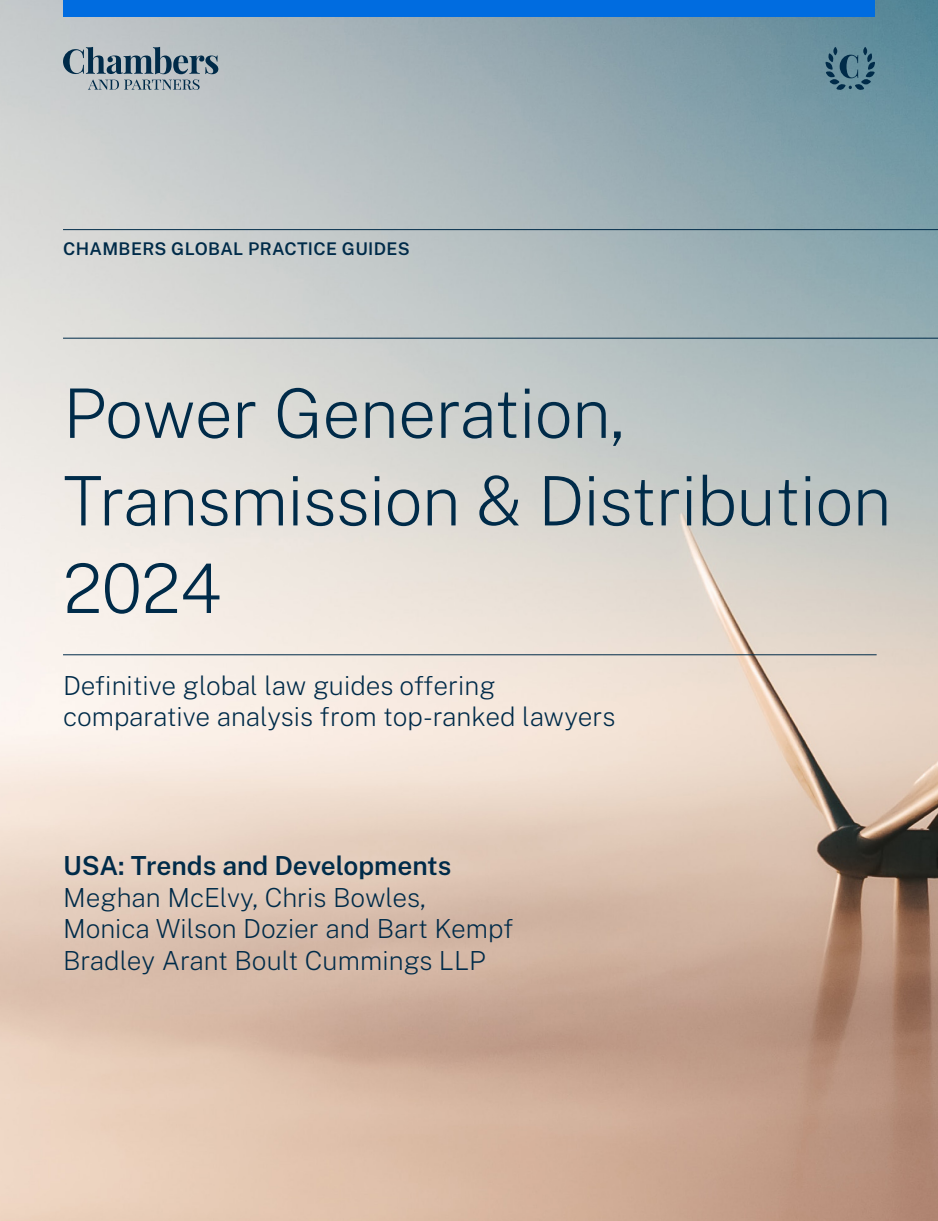
<style>
.page{position:relative;width:938px;height:1221px;background:#fff}
.page>*{position:absolute;margin:0;border:0;box-sizing:border-box;transform-origin:0 0}
._01_Large_Heading{font:200 68.25px/87.5px "Public Sans";letter-spacing:-.01em;color:#002b49}
._02_Subheading_w_o_rule{font:200 26.25px/31.5px "Public Sans";color:#002b49}
._02_Subheading{font:200 26.25px/31.5px "Public Sans";color:#002b49}
._00_Small_Header{font:600 17.5px "Public Sans";letter-spacing:.02em;color:#002b49}
.s1{font-weight:600}
</style>
<div class="page">
<img style="left:0;top:0;width:938px;height:1220px">
<div style="left:63px;top:0;width:812px;height:17px;background:#006ce0"></div>
<svg style="left:825px;top:47px;width:50px;height:43px;background:#4d7788"></svg>
<svg style="left:63px;top:47px;width:155px;height:43px;background:#8d9ca5"></svg>
<hr style="left:63px;top:229px;width:875px;height:1px;background:#002b49">
<hr style="left:63px;top:338px;width:875px;height:1px;background:#002b49">
<hr style="left:63px;top:654px;width:813px;height:1px;background:#002b49">
<p class="_00_Small_Header" style="left:63px;top:235px;width:348px">CHAMBERS GLOBAL PRACTICE GUIDES</p>
<p class="_01_Large_Heading" style="left:63px;top:365px;width:830px">Power Generation,<br>Transmission &amp; Distribution<br>2024</p>
<p class="_02_Subheading" style="left:63px;top:668px;width:554px">Definitive global law guides offering comparative analysis from top-ranked lawyers</p>
<p class="_02_Subheading_w_o_rule" style="left:63px;top:848px;width:452px"><span class="s1">USA: Trends and Developments<br></span>Meghan McElvy, Chris Bowles,<br>Monica Wilson Dozier and Bart Kempf<br>Bradley Arant Boult Cummings LLP</p>
</div>
